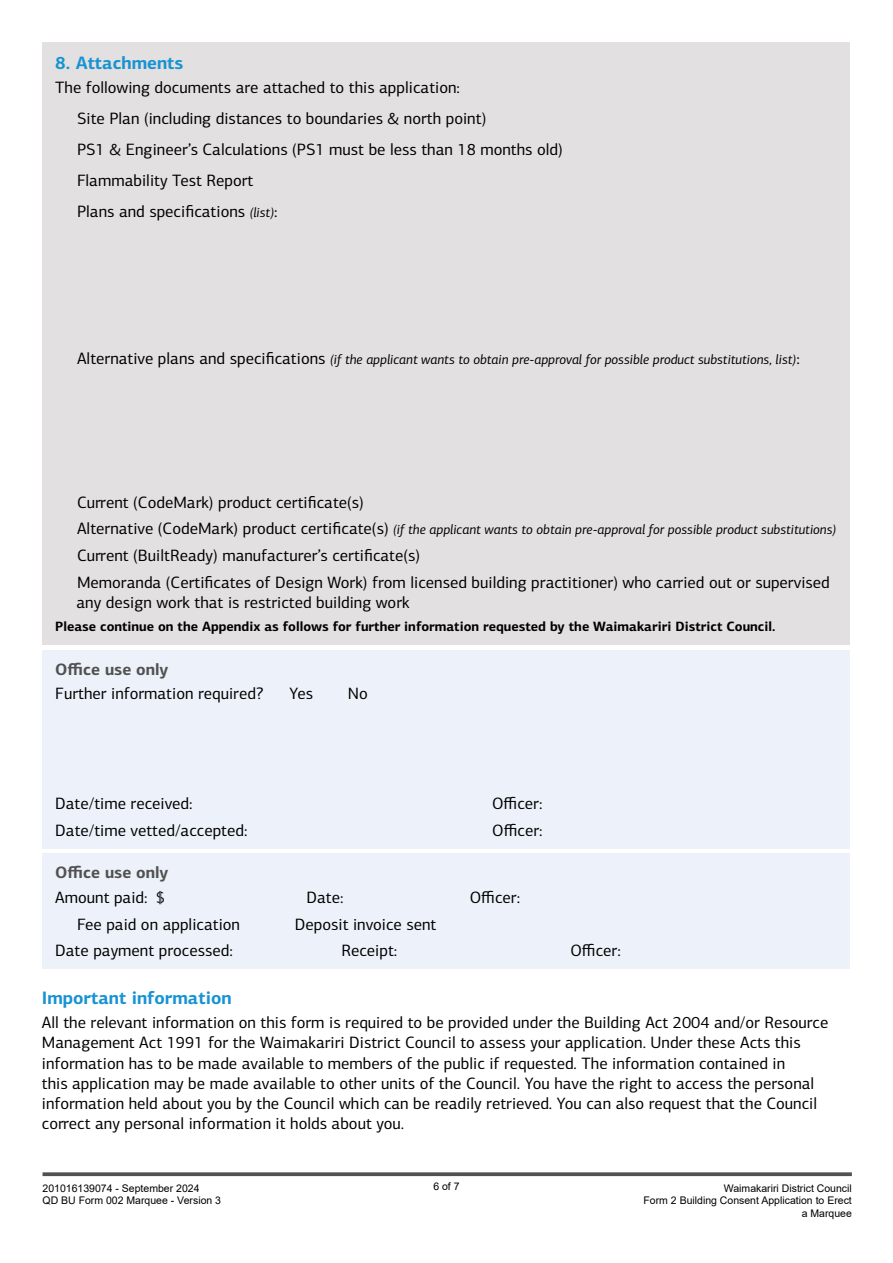
<style>
.page{position:relative;width:893px;height:1263px;background:#fff}
.page>*{position:absolute;margin:0;border:0;box-sizing:border-box;transform-origin:0 0}
.t1{font:700 18px "PF Centro Sans Pro";color:#1893d2}
.t2{font:16.5px/20.2px "PF Centro Sans Pro";color:#000}
.t3{font:700 16.5px "PF Centro Sans Pro";color:#515151}
.t4{font:italic 13.5px "PF Centro Sans Pro";color:#000}
.t5{font:700 13.5px "PF Centro Sans Pro";color:#000}
.t6{font:10.5px/12.6px "Arial";color:#000;text-align:right}
.s1{font-style:italic;font-size:13.5px}
.s2{font-style:normal;font-size:16.5px}
</style>
<div class="page">
<svg style="left:43px;top:1172px;width:809px;height:4px;background:#606060"></svg>
<div style="left:43px;top:43px;width:807px;height:602px;background:#e2e0e0"></div>
<div style="left:43px;top:650px;width:807px;height:198px;background:#edf2fa"></div>
<div style="left:43px;top:853px;width:807px;height:116px;background:#edf2fa"></div>
<p class="t1" style="left:55px;top:51px;width:130px">8. Attachments</p>
<p class="t2" style="left:77px;top:72px;width:487px;line-height:30.9px;text-indent:-22px">The following documents are attached to this application:<br>Site Plan (including distances to boundaries &amp; north point)<br>PS1 &amp; Engineer’s Calculations (PS1 must be less than 18 months old)<br>Flammability Test Report<br>Plans and specifications <span class="s1">(list)</span>:</p>
<p class="t4" style="left:77px;top:351px;width:724px"><span class="s2">Alternative plans and specifications</span> (if the applicant wants to obtain pre-approval for possible product substitutions, list)<span class="s2">:</span></p>
<p class="t2" style="left:77px;top:492px;width:289px">Current (CodeMark) product certificate(s)</p>
<p class="t4" style="left:77px;top:522px;width:761px"><span class="s2">Alternative (CodeMark) product certificate(s)</span> (if the applicant wants to obtain pre-approval for possible product substitutions)</p>
<p class="t2" style="left:77px;top:542px;width:754px;line-height:26.7px">Current (BuiltReady) manufacturer’s certificate(s)<br>Memoranda (Certificates of Design Work) from licensed building practitioner) who carried out or supervised</p>
<p class="t2" style="left:77px;top:592px;width:335px">any design work that is restricted building work</p>
<p class="t5" style="left:55px;top:617px;width:722px">Please continue on the Appendix as follows for further information requested by the Waimakariri District Council.</p>
<p class="t3" style="left:55px;top:659px;width:115px">Office use only</p>
<p class="t2" style="left:55px;top:684px;width:210px">Further information required?</p>
<p class="t2" style="left:290px;top:684px;width:25px">Yes</p>
<p class="t2" style="left:348px;top:684px;width:21px">No</p>
<p class="t2" style="left:55px;top:793px;width:139px">Date/time received:</p>
<p class="t2" style="left:492px;top:793px;width:52px">Officer:</p>
<p class="t2" style="left:55px;top:820px;width:194px">Date/time vetted/accepted:</p>
<p class="t2" style="left:492px;top:820px;width:52px">Officer:</p>
<p class="t3" style="left:55px;top:862px;width:115px">Office use only</p>
<p class="t2" style="left:55px;top:887px;width:111px">Amount paid: $</p>
<p class="t2" style="left:306px;top:887px;width:38px">Date:</p>
<p class="t2" style="left:470px;top:887px;width:52px">Officer:</p>
<p class="t2" style="left:77px;top:914px;width:165px">Fee paid on application</p>
<p class="t2" style="left:295px;top:914px;width:143px">Deposit invoice sent</p>
<p class="t2" style="left:55px;top:940px;width:179px">Date payment processed:</p>
<p class="t2" style="left:341px;top:940px;width:57px">Receipt:</p>
<p class="t2" style="left:570px;top:940px;width:52px">Officer:</p>
<p class="t1" style="left:42px;top:986px;width:191px">Important information</p>
<p class="t2" style="left:42px;top:1012px;width:788px">All the relevant information on this form is required to be provided under the Building Act 2004 and/or Resource Management Act 1991 for the Waimakariri District Council to assess your application. Under these Acts this information has to be made available to members of the public if requested. The information contained in<br>this application may be made available to other units of the Council. You have the right to access the personal information held about you by the Council which can be readily retrieved. You can also request that the Council correct any personal information it holds about you.</p>
<p class="t6" style="left:43px;top:1182px;width:159px">201016139074 - September 2024</p>
<p class="t6" style="left:433px;top:1180px;width:28px">6 of 7</p>
<p class="t6" style="left:43px;top:1194px;width:180px">QD BU Form 002 Marquee - Version 3</p>
<p class="t6" style="left:643px;top:1182px;width:210px">Waimakariri District Council<br>Form 2 Building Consent Application to Erect a Marquee</p>
</div>
